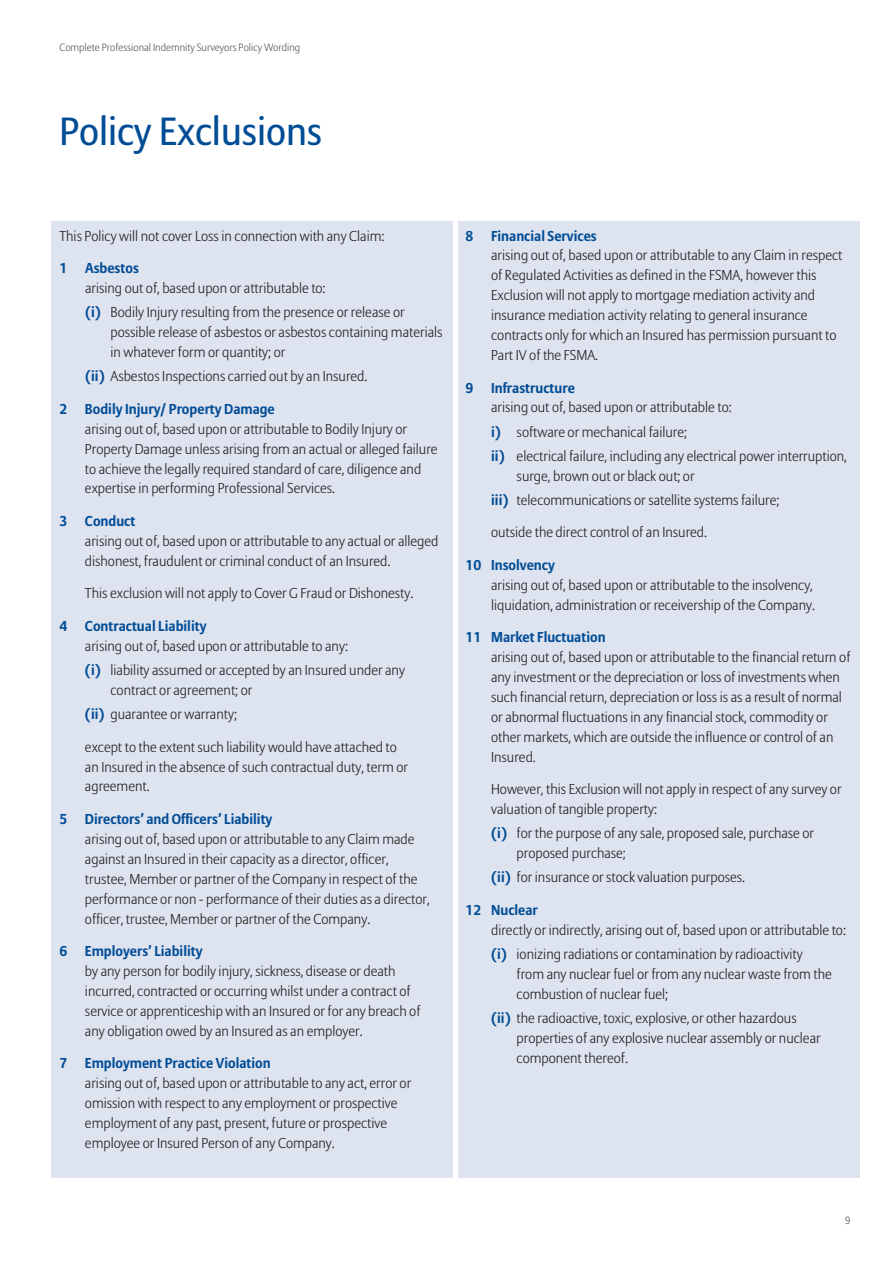
<style>
.page{position:relative;width:893px;height:1263px;background:#fff}
.page>*{position:absolute;margin:0;border:0;box-sizing:border-box;transform-origin:0 0}
.t1{font:39px "Allianz Sans";color:#014d95}
.t2{font:300 14.25px/20px "Allianz Sans";color:#231f20}
.t3{font:700 14.25px "Allianz Sans";color:#014d95}
.t4{font:300 10.5px "Allianz Sans";color:#57585a}
.s1{font-weight:700;color:#014d95}
</style>
<div class="page">
<div style="left:52px;top:221px;width:401px;height:957px;background:#dee3f0"></div>
<div style="left:458px;top:221px;width:401px;height:957px;background:#dee3f0"></div>
<p class="t4" style="left:60px;top:41px;width:242px">Complete Professional Indemnity Surveyors Policy Wording</p>
<h1 class="t1" style="left:60px;top:108px;width:264px">Policy Exclusions</h1>
<p class="t2" style="left:59px;top:226px;width:326px">This Policy will not cover Loss in connection with any Claim:</p>
<p class="t3" style="left:59px;top:259px;width:81px">1 Asbestos</p>
<p class="t2" style="left:85px;top:277px;width:321px;line-height:24.2px">arising out of, based upon or attributable to:<br><span class="s1">(i)</span> Bodily Injury resulting from the presence or release or</p>
<p class="t2" style="left:111px;top:323px;width:334px">possible release of asbestos or asbestos containing materials in whatever form or quantity; or</p>
<p class="t2" style="left:85px;top:367px;width:284px"><span class="s1">(ii)</span> Asbestos Inspections carried out by an Insured.</p>
<p class="t3" style="left:59px;top:400px;width:217px">2 Bodily Injury/ Property Damage</p>
<p class="t2" style="left:85px;top:419px;width:354px">arising out of, based upon or attributable to Bodily Injury or Property Damage unless arising from an actual or alleged failure to achieve the legally required standard of care, diligence and expertise in performing Professional Services.</p>
<p class="t3" style="left:59px;top:512px;width:77px">3 Conduct</p>
<p class="t2" style="left:85px;top:532px;width:355px">arising out of, based upon or attributable to any actual or alleged dishonest, fraudulent or criminal conduct of an Insured.</p>
<p class="t2" style="left:85px;top:584px;width:330px">This exclusion will not apply to Cover G Fraud or Dishonesty.</p>
<p class="t3" style="left:59px;top:617px;width:148px">4 Contractual Liability</p>
<p class="t2" style="left:85px;top:634px;width:321px;line-height:24.2px">arising out of, based upon or attributable to any:<br><span class="s1">(i)</span> liability assumed or accepted by an Insured under any</p>
<p class="t2" style="left:85px;top:678px;width:169px;line-height:24.2px;text-indent:26px">contract or agreement; or <span class="s1">(ii)</span> guarantee or warranty;</p>
<p class="t2" style="left:85px;top:737px;width:325px">except to the extent such liability would have attached to an Insured in the absence of such contractual duty, term or agreement.</p>
<p class="t3" style="left:59px;top:810px;width:214px">5 Directors’ and Officers’ Liability</p>
<p class="t2" style="left:85px;top:830px;width:346px">arising out of, based upon or attributable to any Claim made against an Insured in their capacity as a director, officer, trustee, Member or partner of the Company in respect of the performance or non - performance of their duties as a director, officer, trustee, Member or partner of the Company.</p>
<p class="t3" style="left:59px;top:942px;width:145px">6 Employers’ Liability</p>
<p class="t2" style="left:85px;top:962px;width:337px">by any person for bodily injury, sickness, disease or death incurred, contracted or occurring whilst under a contract of service or apprenticeship with an Insured or for any breach of any obligation owed by an Insured as an employer.</p>
<p class="t3" style="left:59px;top:1054px;width:213px">7 Employment Practice Violation</p>
<p class="t2" style="left:85px;top:1074px;width:328px">arising out of, based upon or attributable to any act, error or omission with respect to any employment or prospective employment of any past, present, future or prospective employee or Insured Person of any Company.</p>
<p class="t3" style="left:466px;top:226px;width:133px">8 Financial Services</p>
<p class="t2" style="left:491px;top:246px;width:353px">arising out of, based upon or attributable to any Claim in respect of Regulated Activities as defined in the FSMA, however this Exclusion will not apply to mortgage mediation activity and insurance mediation activity relating to general insurance contracts only for which an Insured has permission pursuant to Part IV of the FSMA.</p>
<p class="t3" style="left:466px;top:378px;width:111px">9 Infrastructure</p>
<p class="t2" style="left:491px;top:396px;width:357px;line-height:24.2px">arising out of, based upon or attributable to:<br><span class="s1">i)</span> software or mechanical failure;<br><span class="s1">ii)</span> electrical failure, including any electrical power interruption,</p>
<p class="t2" style="left:491px;top:464px;width:290px;line-height:24.2px;text-indent:26px">surge, brown out or black out; or<br><span class="s1">iii)</span> telecommunications or satellite systems failure;</p>
<p class="t2" style="left:491px;top:523px;width:217px">outside the direct control of an Insured.</p>
<p class="t3" style="left:466px;top:556px;width:91px">10 Insolvency</p>
<p class="t2" style="left:491px;top:575px;width:325px">arising out of, based upon or attributable to the insolvency, liquidation, administration or receivership of the Company.</p>
<p class="t3" style="left:466px;top:628px;width:142px">11 Market Fluctuation</p>
<p class="t2" style="left:491px;top:648px;width:361px">arising out of, based upon or attributable to the financial return of any investment or the depreciation or loss of investments when such financial return, depreciation or loss is as a result of normal or abnormal fluctuations in any financial stock, commodity or other markets, which are outside the influence or control of an Insured.</p>
<p class="t2" style="left:491px;top:780px;width:352px">However, this Exclusion will not apply in respect of any survey or valuation of tangible property:</p>
<p class="t2" style="left:517px;top:824px;width:299px;text-indent:-26px"><span class="s1">(i)</span> for the purpose of any sale, proposed sale, purchase or proposed purchase;</p>
<p class="t2" style="left:491px;top:868px;width:255px"><span class="s1">(ii)</span> for insurance or stock valuation purposes.</p>
<p class="t3" style="left:466px;top:901px;width:74px">12 Nuclear</p>
<p class="t2" style="left:491px;top:918px;width:356px;line-height:24.2px">directly or indirectly, arising out of, based upon or attributable to: <span class="s1">(i)</span> ionizing radiations or contamination by radioactivity</p>
<p class="t2" style="left:517px;top:964px;width:317px">from any nuclear fuel or from any nuclear waste from the combustion of nuclear fuel;</p>
<p class="t2" style="left:517px;top:1008px;width:306px;text-indent:-26px"><span class="s1">(ii)</span> the radioactive, toxic, explosive, or other hazardous properties of any explosive nuclear assembly or nuclear component thereof.</p>
<p class="t4" style="left:845px;top:1214px;width:7px">9</p>
</div>
